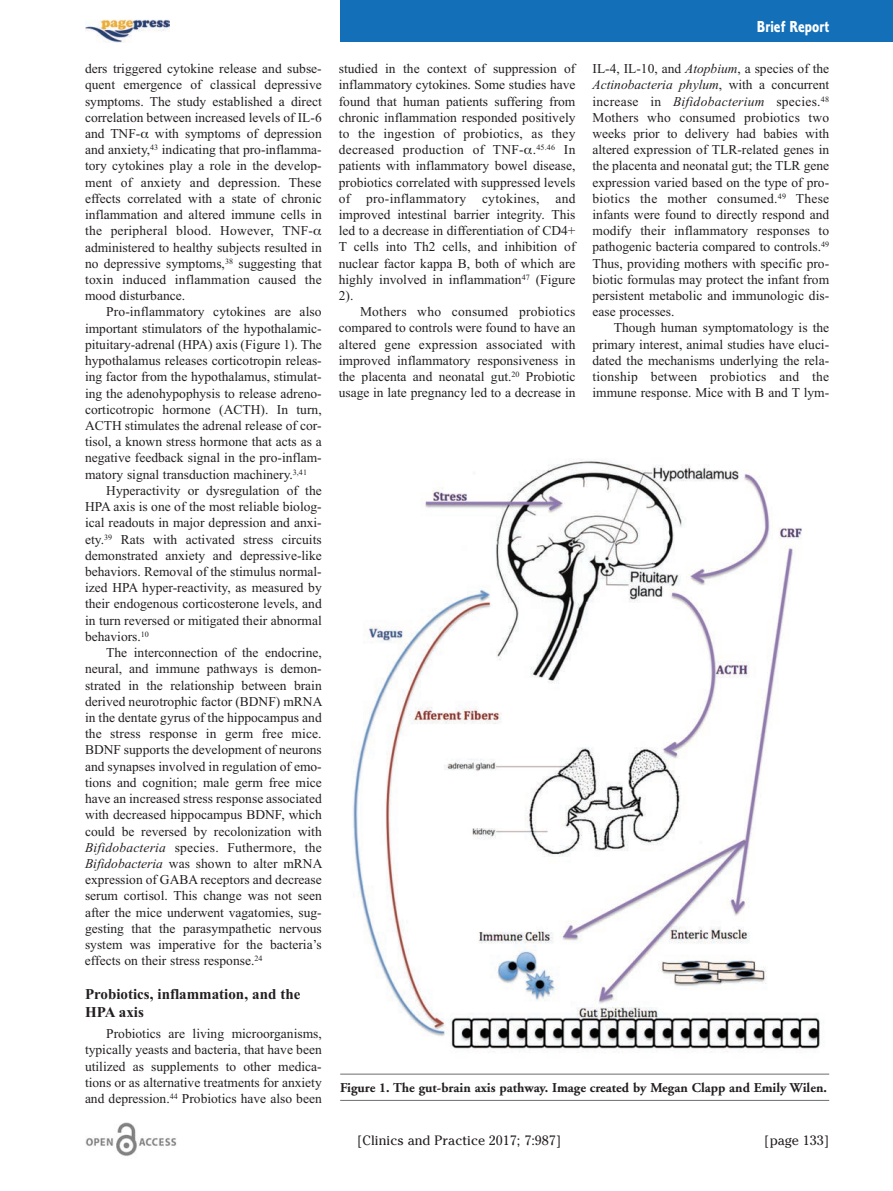
<style>
.page{position:relative;width:893px;height:1191px;background:#fff}
.page>*{position:absolute;margin:0;border:0;box-sizing:border-box;transform-origin:0 0}
.t1{font:16.5px "Corinthian Bold Condensed Plain";color:#fff}
.t2{font:700 15px/18px "Times New Roman";color:#231f20}
.t3{font:13.5px/16.2px "Times New Roman";color:#231f20;text-align:justify}
.t4{font:700 13.5px "Adobe Garamond";color:#231f20}
.t5{font:13.5px "Cheltenham";color:#231f20}
.s1{font-style:italic}
</style>
<div class="page">
<img style="left:86px;top:1123px;width:91px;height:33px">
<img style="left:85px;top:19px;width:85px;height:24px">
<div style="left:340px;top:0;width:553px;height:42px;background:#1370b8"></div>
<hr style="left:340px;top:1073px;width:489px;height:1px;background:#6c6d70">
<hr style="left:340px;top:1100px;width:489px;height:1px;background:#6c6d70">
<img style="left:353px;top:459px;width:467px;height:593px">
<p class="t3" style="left:85px;top:60px;width:238px;text-align:left">ders triggered cytokine release and subse&shy;quent emergence of classical depressive symptoms. The study established a direct correlation between increased levels of IL-6 and TNF- with symptoms of depression and anxiety,<sup>43</sup> indicating that pro-inflamma&shy;tory cytokines play a role in the develop&shy;ment of anxiety and depression. These effects correlated with a state of chronic inflammation and altered immune cells in the peripheral blood. However, TNF&shy;administered to healthy subjects resulted in no depressive symptoms,<sup>38</sup> suggesting that toxin induced inflammation caused the mood disturbance.</p>
<p class="t3" style="left:85px;top:304px;width:238px;text-indent:21px">Pro-inflammatory cytokines are also important stimulators of the hypothalamic&shy;pituitary-adrenal (HPA) axis (Figure 1). The hypothalamus releases corticotropin releas&shy;ing factor from the hypothalamus, stimulat&shy;ing the adenohypophysis to release adreno&shy;corticotropic hormone (ACTH). In turn, ACTH stimulates the adrenal release of cor&shy;tisol, a known stress hormone that acts as a negative feedback signal in the pro-inflam&shy;matory signal transduction machinery.<sup>3,41</sup></p>
<p class="t3" style="left:85px;top:482px;width:238px;text-indent:21px">Hyperactivity or dysregulation of the HPA axis is one of the most reliable biolog&shy;ical readouts in major depression and anxi&shy;ety.<sup>39</sup> Rats with activated stress circuits demonstrated anxiety and depressive-like behaviors. Removal of the stimulus normal&shy;ized HPA hyper-reactivity, as measured by their endogenous corticosterone levels, and in turn reversed or mitigated their abnormal behaviors.<sup>10</sup></p>
<p class="t3" style="left:85px;top:644px;width:239px;text-indent:21px">The interconnection of the endocrine, neural, and immune pathways is demon&shy;strated in the relationship between brain derived neurotrophic factor (BDNF) mRNA in the dentate gyrus of the hippocampus and the stress response in germ free mice.<br>BDNF supports the development of neurons and synapses involved in regulation of emo&shy;tions and cognition; male germ free mice have an increased stress response associated with decreased hippocampus BDNF, which could be reversed by recolonization with <span class="s1">Bifidobacteria</span> species. Futhermore, the <span class="s1">Bifidobacteria</span> was shown to alter mRNA expression of GABA receptors and decrease serum cortisol. This change was not seen after the mice underwent vagatomies, sug&shy;gesting that the parasympathetic nervous system was imperative for the bacteria’s effects on their stress response.<sup>24</sup></p>
<p class="t2" style="left:85px;top:984px;width:217px">Probiotics, inflammation, and the<br>HPA axis</p>
<p class="t3" style="left:85px;top:1025px;width:238px;text-indent:21px">Probiotics are living microorganisms, typically yeasts and bacteria, that have been utilized as supplements to other medica&shy;tions or as alternative treatments for anxiety and depression.<sup>44</sup> Probiotics have also been</p>
<p class="t3" style="left:339px;top:60px;width:238px">studied in the context of suppression of inflammatory cytokines. Some studies have found that human patients suffering from chronic inflammation responded positively to the ingestion of probiotics, as they decreased production of TNF- .<sup>45.46</sup> In patients with inflammatory bowel disease, probiotics correlated with suppressed levels of pro-inflammatory cytokines, and improved intestinal barrier integrity. This led to a decrease in differentiation of CD4+ T cells into Th2 cells, and inhibition of nuclear factor kappa B, both of which are highly involved in inflammation<sup>47</sup> (Figure 2).</p>
<p class="t3" style="left:339px;top:303px;width:238px;text-indent:21px">Mothers who consumed probiotics compared to controls were found to have an altered gene expression associated with improved inflammatory responsiveness in the placenta and neonatal gut.<sup>20</sup> Probiotic usage in late pregnancy led to a decrease in</p>
<p class="t1" style="left:757px;top:21px;width:74px">Brief Report</p>
<p class="t1" style="left:790px;top:21px;width:40px">Article</p>
<p class="t3" style="left:592px;top:60px;width:238px">IL-4, IL-10, and <span class="s1">Atopbium</span>, a species of the <span class="s1">Actinobacteria phylum</span>, with a concurrent increase in <span class="s1">Bifidobacterium</span> species.<sup>48<br></sup>Mothers who consumed probiotics two weeks prior to delivery had babies with altered expression of TLR-related genes in the placenta and neonatal gut; the TLR gene expression varied based on the type of pro&shy;biotics the mother consumed.<sup>49</sup> These infants were found to directly respond and modify their inflammatory responses to pathogenic bacteria compared to controls.<sup>49<br></sup>Thus, providing mothers with specific pro&shy;biotic formulas may protect the infant from persistent metabolic and immunologic dis&shy;ease processes.</p>
<p class="t3" style="left:592px;top:320px;width:238px;text-indent:21px">Though human symptomatology is the primary interest, animal studies have eluci&shy;dated the mechanisms underlying the rela&shy;tionship between probiotics and the immune response. Mice with B and T lym-</p>
<p class="t4" style="left:340px;top:1081px;width:488px">Figure 1. The gut-brain axis pathway. Image created by Megan Clapp and Emily Wilen.</p>
<p class="t5" style="left:357px;top:1132px;width:206px">[Clinics and Practice 2017; 7:987]</p>
<p class="t5" style="left:764px;top:1132px;width:66px">[page 133]</p>
</div>
